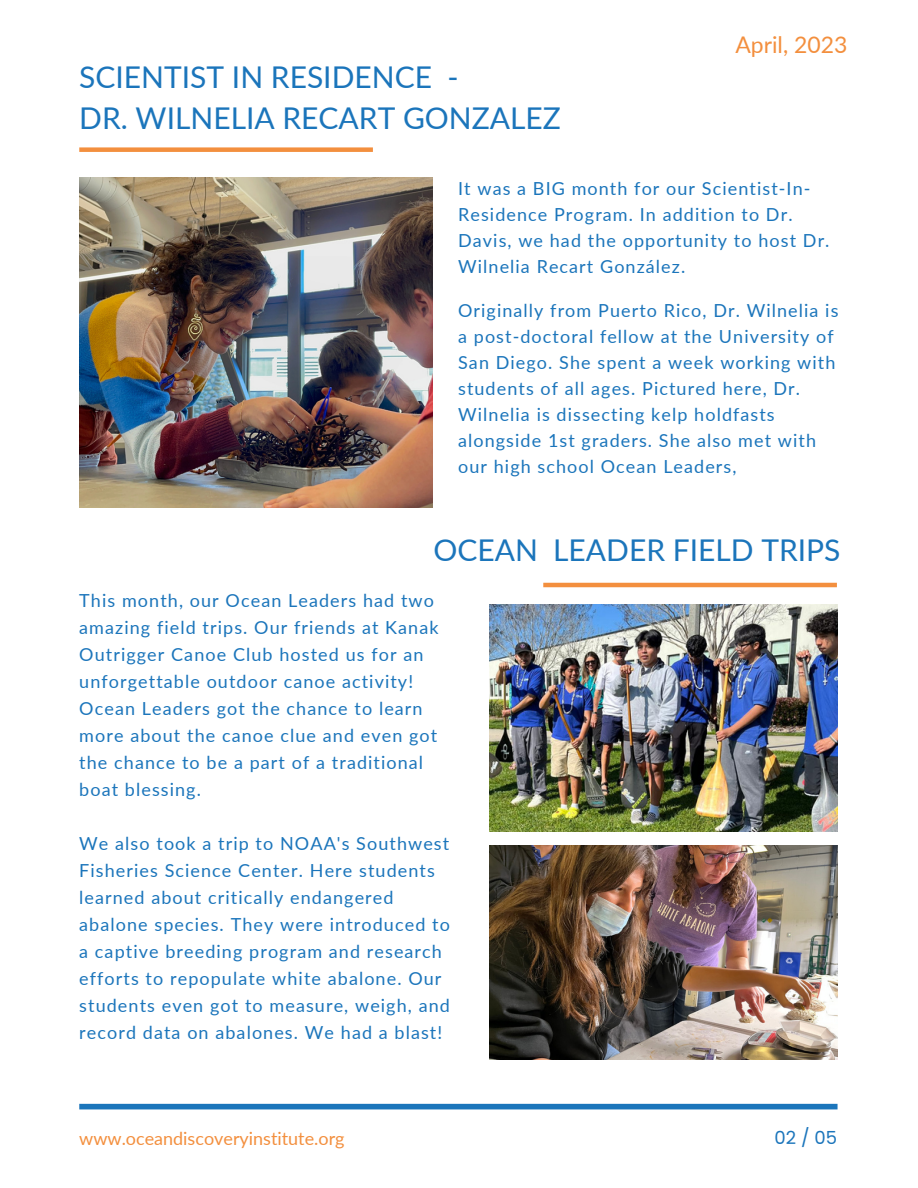
<style>
.page{position:relative;width:918px;height:1188px;background:#fff}
.page>*{position:absolute;margin:0;border:0;box-sizing:border-box;transform-origin:0 0}
.t1{font:30px/41.7px "Lato";color:#1b75bb}
.t2{font:22.95px "Lato";color:#f38f3e}
.t3{font:18px/27px "Lato";letter-spacing:.06em;color:#1b75bb}
.t4{font:18px "Lato";color:#f38f3e}
.t5{font:18px "Poppins";color:#1b75bb}
</style>
<div class="page">
<div style="left:79px;top:1104px;width:759px;height:5px;background:#1b75bb"></div>
<img style="left:489px;top:604px;width:348px;height:227px">
<hr style="left:543px;top:583px;width:294px;height:4px;background:#f38f3e">
<div style="left:79px;top:147px;width:294px;height:5px;background:#f38f3e"></div>
<img style="left:79px;top:178px;width:354px;height:329px">
<img style="left:489px;top:846px;width:348px;height:214px">
<h1 class="t1" style="left:79px;top:55px;width:483px">SCIENTIST IN RESIDENCE -<br>DR. WILNELIA RECART GONZALEZ</h1>
<p class="t2" style="left:735px;top:31px;width:113px">April, 2023</p>
<p class="t3" style="left:458px;top:175px;width:373px;line-height:26px">It was a BIG month for our Scientist-In-Residence Program. In addition to Dr.<br>Davis, we had the opportunity to host Dr.<br>Wilnelia Recart González.</p>
<p class="t3" style="left:458px;top:297px;width:382px;line-height:26px">Originally from Puerto Rico, Dr. Wilnelia is a post-doctoral fellow at the University of San Diego. She spent a week working with students of all ages. Pictured here, Dr.<br>Wilnelia is dissecting kelp holdfasts alongside 1st graders. She also met with our high school Ocean Leaders,</p>
<h1 class="t1" style="left:433px;top:529px;width:409px">OCEAN LEADER FIELD TRIPS</h1>
<p class="t3" style="left:79px;top:586px;width:361px">This month, our Ocean Leaders had two amazing field trips. Our friends at Kanak Outrigger Canoe Club hosted us for an unforgettable outdoor canoe activity!<br>Ocean Leaders got the chance to learn more about the canoe clue and even got the chance to be a part of a traditional boat blessing.</p>
<p class="t3" style="left:79px;top:829px;width:372px">We also took a trip to NOAA's Southwest Fisheries Science Center. Here students learned about critically endangered abalone species. They were introduced to a captive breeding program and research efforts to repopulate white abalone. Our students even got to measure, weigh, and record data on abalones. We had a blast!</p>
<p class="t4" style="left:79px;top:1127px;width:267px">www.oceandiscoveryinstitute.org</p>
<p class="t5" style="left:775px;top:1125px;width:64px">02 / 05</p>
</div>
